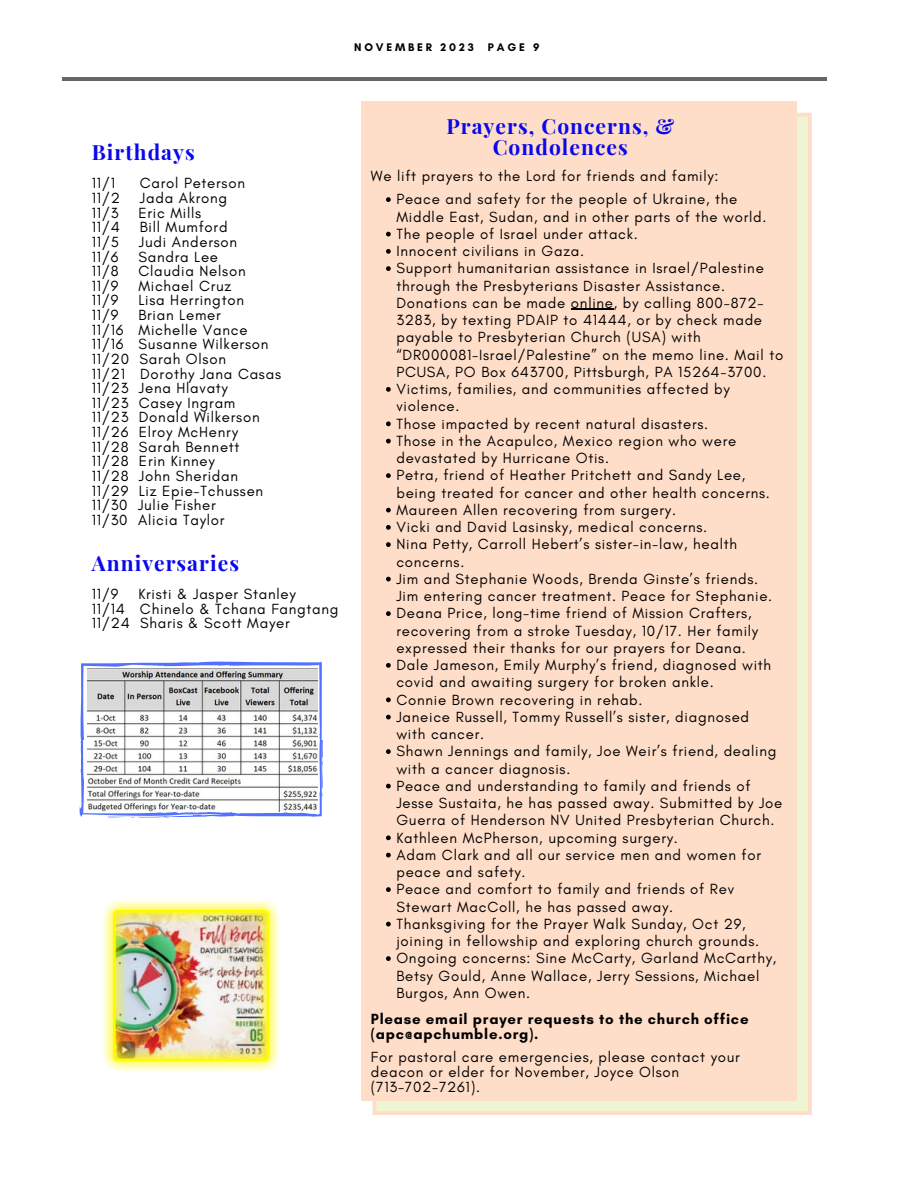
<style>
.page{position:relative;width:918px;height:1188px;background:#fff}
.page>*{position:absolute;margin:0;border:0;box-sizing:border-box;transform-origin:0 0}
.t1{font:700 21px "Playfair Display";letter-spacing:.05em;color:#0907ed}
.t2{font:15px/17.2px "Glacial Indifference";letter-spacing:.05em;color:#000}
.t3{font:700 15px/15px "Glacial Indifference";letter-spacing:.05em;color:#000}
.t4{font:700 11.25px "Glacial Indifference";letter-spacing:.25em;color:#000}
</style>
<div class="page">
<hr style="left:62px;top:77px;width:764px;height:3px;background:#666">
<svg style="left:372px;top:113px;width:440px;height:1002px;fill:#eef6d1"></svg>
<div style="left:361px;top:102px;width:436px;height:998px;background:#ffdec9"></div>
<svg style="left:386px;top:197px;width:5px;height:5px"></svg>
<svg style="left:386px;top:232px;width:5px;height:4px"></svg>
<svg style="left:386px;top:249px;width:5px;height:5px"></svg>
<svg style="left:386px;top:266px;width:5px;height:5px"></svg>
<hr style="left:571px;top:309px;width:43px;height:1px;background:#000">
<svg style="left:386px;top:387px;width:5px;height:5px"></svg>
<svg style="left:386px;top:421px;width:5px;height:5px"></svg>
<svg style="left:386px;top:439px;width:5px;height:4px"></svg>
<svg style="left:386px;top:473px;width:5px;height:5px"></svg>
<svg style="left:386px;top:508px;width:5px;height:4px"></svg>
<svg style="left:386px;top:525px;width:5px;height:5px"></svg>
<svg style="left:386px;top:542px;width:5px;height:5px"></svg>
<svg style="left:386px;top:577px;width:5px;height:4px"></svg>
<svg style="left:386px;top:611px;width:5px;height:5px"></svg>
<svg style="left:386px;top:663px;width:5px;height:5px"></svg>
<svg style="left:386px;top:697px;width:5px;height:5px"></svg>
<svg style="left:386px;top:715px;width:5px;height:4px"></svg>
<svg style="left:386px;top:749px;width:5px;height:5px"></svg>
<svg style="left:386px;top:784px;width:5px;height:4px"></svg>
<svg style="left:386px;top:835px;width:5px;height:5px"></svg>
<svg style="left:386px;top:853px;width:5px;height:4px"></svg>
<svg style="left:386px;top:887px;width:5px;height:5px"></svg>
<svg style="left:386px;top:922px;width:5px;height:4px"></svg>
<svg style="left:386px;top:956px;width:5px;height:5px"></svg>
<svg style="left:80px;top:662px;width:243px;height:156px"></svg>
<img style="left:102px;top:899px;width:178px;height:173px">
<img style="left:87px;top:669px;width:231px;height:143px">
<p class="t4" style="left:354px;top:41px;width:121px">NOVEMBER 2023</p>
<p class="t4" style="left:488px;top:41px;width:53px">PAGE 9</p>
<p class="t1" style="left:446px;top:112px;width:230px">Prayers, Concerns, &amp;</p>
<p class="t1" style="left:92px;top:138px;width:105px">Birthdays</p>
<p class="t1" style="left:493px;top:132px;width:137px">Condolences</p>
<p class="t2" style="left:92px;top:175px;width:25px">11/1</p>
<p class="t2" style="left:140px;top:175px;width:107px">Carol Peterson</p>
<p class="t2" style="left:92px;top:189px;width:30px">11/2</p>
<p class="t2" style="left:140px;top:189px;width:89px">Jada Akrong</p>
<p class="t2" style="left:92px;top:204px;width:28px">11/3</p>
<p class="t2" style="left:138px;top:204px;width:64px">Eric Mills</p>
<p class="t2" style="left:92px;top:218px;width:29px">11/4</p>
<p class="t2" style="left:140px;top:218px;width:89px">Bill Mumford</p>
<p class="t2" style="left:92px;top:233px;width:29px">11/5</p>
<p class="t2" style="left:139px;top:233px;width:100px">Judi Anderson</p>
<p class="t2" style="left:92px;top:248px;width:28px">11/6</p>
<p class="t2" style="left:138px;top:248px;width:81px">Sandra Lee</p>
<p class="t2" style="left:92px;top:262px;width:28px">11/8</p>
<p class="t2" style="left:139px;top:262px;width:109px">Claudia Nelson</p>
<p class="t2" style="left:92px;top:277px;width:28px">11/9</p>
<p class="t2" style="left:138px;top:277px;width:94px">Michael Cruz</p>
<p class="t2" style="left:92px;top:292px;width:28px">11/9</p>
<p class="t2" style="left:138px;top:292px;width:107px">Lisa Herrington</p>
<p class="t2" style="left:92px;top:306px;width:28px">11/9</p>
<p class="t2" style="left:138px;top:306px;width:84px">Brian Lemer</p>
<p class="t2" style="left:92px;top:321px;width:157px">11/16 Michelle Vance</p>
<p class="t2" style="left:92px;top:335px;width:178px">11/16 Susanne Wilkerson</p>
<p class="t2" style="left:92px;top:350px;width:136px">11/20 Sarah Olson</p>
<p class="t2" style="left:92px;top:365px;width:191px">11/21 Dorothy Jana Casas</p>
<p class="t2" style="left:92px;top:379px;width:138px">11/23 Jena Hlavaty</p>
<p class="t2" style="left:92px;top:394px;width:145px">11/23 Casey Ingram</p>
<p class="t2" style="left:92px;top:409px;width:169px">11/23 Donald Wilkerson</p>
<p class="t2" style="left:92px;top:423px;width:148px">11/26 Elroy McHenry</p>
<p class="t2" style="left:92px;top:438px;width:149px">11/28 Sarah Bennett</p>
<p class="t2" style="left:92px;top:452px;width:125px">11/28 Erin Kinney</p>
<p class="t2" style="left:92px;top:467px;width:148px">11/28 John Sheridan</p>
<p class="t2" style="left:92px;top:482px;width:173px">11/29 Liz Epie-Tchussen</p>
<p class="t2" style="left:92px;top:496px;width:125px">11/30 Julie Fisher</p>
<p class="t2" style="left:92px;top:511px;width:134px">11/30 Alicia Taylor</p>
<p class="t1" style="left:92px;top:548px;width:149px">Anniversaries</p>
<p class="t2" style="left:92px;top:585px;width:28px">11/9</p>
<p class="t2" style="left:138px;top:585px;width:159px">Kristi &amp; Jasper Stanley</p>
<p class="t2" style="left:92px;top:600px;width:248px">11/14 Chinelo &amp; Tchana Fangtang</p>
<p class="t2" style="left:92px;top:614px;width:199px">11/24 Sharis &amp; Scott Mayer</p>
<p class="t2" style="left:371px;top:167px;width:349px">We lift prayers to the Lord for friends and family:</p>
<p class="t2" style="left:396px;top:190px;width:372px">Peace and safety for the people of Ukraine, the<br>Middle East, Sudan, and in other parts of the world.</p>
<p class="t2" style="left:396px;top:225px;width:243px">The people of Israel under attack.</p>
<p class="t2" style="left:396px;top:242px;width:189px">Innocent civilians in Gaza.</p>
<p class="t2" style="left:396px;top:259px;width:388px">Support humanitarian assistance in Israel/Palestine through the Presbyterians Disaster Assistance.<br>Donations can be made online, by calling 800-872- 3283, by texting PDAIP to 41444, or by check made payable to Presbyterian Church (USA) with “DR000081-Israel/Palestine” on the memo line. Mail to PCUSA, PO Box 643700, Pittsburgh, PA 15264-3700.</p>
<p class="t2" style="left:396px;top:380px;width:335px">Victims, families, and communities affected by violence.</p>
<p class="t2" style="left:396px;top:415px;width:313px">Those impacted by recent natural disasters.</p>
<p class="t2" style="left:396px;top:432px;width:342px">Those in the Acapulco, Mexico region who were devastated by Hurricane Otis.</p>
<p class="t2" style="left:396px;top:466px;width:375px">Petra, friend of Heather Pritchett and Sandy Lee, being treated for cancer and other health concerns.</p>
<p class="t2" style="left:396px;top:501px;width:281px">Maureen Allen recovering from surgery.</p>
<p class="t2" style="left:396px;top:518px;width:312px">Vicki and David Lasinsky, medical concerns.</p>
<p class="t2" style="left:396px;top:535px;width:342px">Nina Petty, Carroll Hebert’s sister-in-law, health concerns.</p>
<p class="t2" style="left:396px;top:570px;width:377px">Jim and Stephanie Woods, Brenda Ginste’s friends.<br>Jim entering cancer treatment. Peace for Stephanie.</p>
<p class="t2" style="left:396px;top:604px;width:363px">Deana Price, long-time friend of Mission Crafters, recovering from a stroke Tuesday, 10/17. Her family expressed their thanks for our prayers for Deana.</p>
<p class="t2" style="left:396px;top:656px;width:376px">Dale Jameson, Emily Murphy’s friend, diagnosed with covid and awaiting surgery for broken ankle.</p>
<p class="t2" style="left:396px;top:691px;width:248px">Connie Brown recovering in rehab.</p>
<p class="t2" style="left:396px;top:708px;width:354px">Janeice Russell, Tommy Russell’s sister, diagnosed with cancer.</p>
<p class="t2" style="left:396px;top:742px;width:382px">Shawn Jennings and family, Joe Weir’s friend, dealing with a cancer diagnosis.</p>
<p class="t2" style="left:396px;top:777px;width:388px">Peace and understanding to family and friends of<br>Jesse Sustaita, he has passed away. Submitted by Joe<br>Guerra of Henderson NV United Presbyterian Church.</p>
<p class="t2" style="left:396px;top:829px;width:283px">Kathleen McPherson, upcoming surgery.</p>
<p class="t2" style="left:396px;top:846px;width:366px">Adam Clark and all our service men and women for peace and safety.</p>
<p class="t2" style="left:396px;top:880px;width:339px">Peace and comfort to family and friends of Rev<br>Stewart MacColl, he has passed away.</p>
<p class="t2" style="left:396px;top:915px;width:364px">Thanksgiving for the Prayer Walk Sunday, Oct 29, joining in fellowship and exploring church grounds.</p>
<p class="t2" style="left:396px;top:949px;width:381px">Ongoing concerns: Sine McCarty, Garland McCarthy,<br>Betsy Gould, Anne Wallace, Jerry Sessions, Michael<br>Burgos, Ann Owen.</p>
<p class="t3" style="left:371px;top:1011px;width:379px">Please email prayer requests to the church office (apc@apchumble.org).</p>
<p class="t2" style="left:371px;top:1049px;width:370px;line-height:15px">For pastoral care emergencies, please contact your deacon or elder for November, Joyce Olson</p>
<p class="t2" style="left:371px;top:1078px;width:111px">(713-702-7261).</p>
</div>
